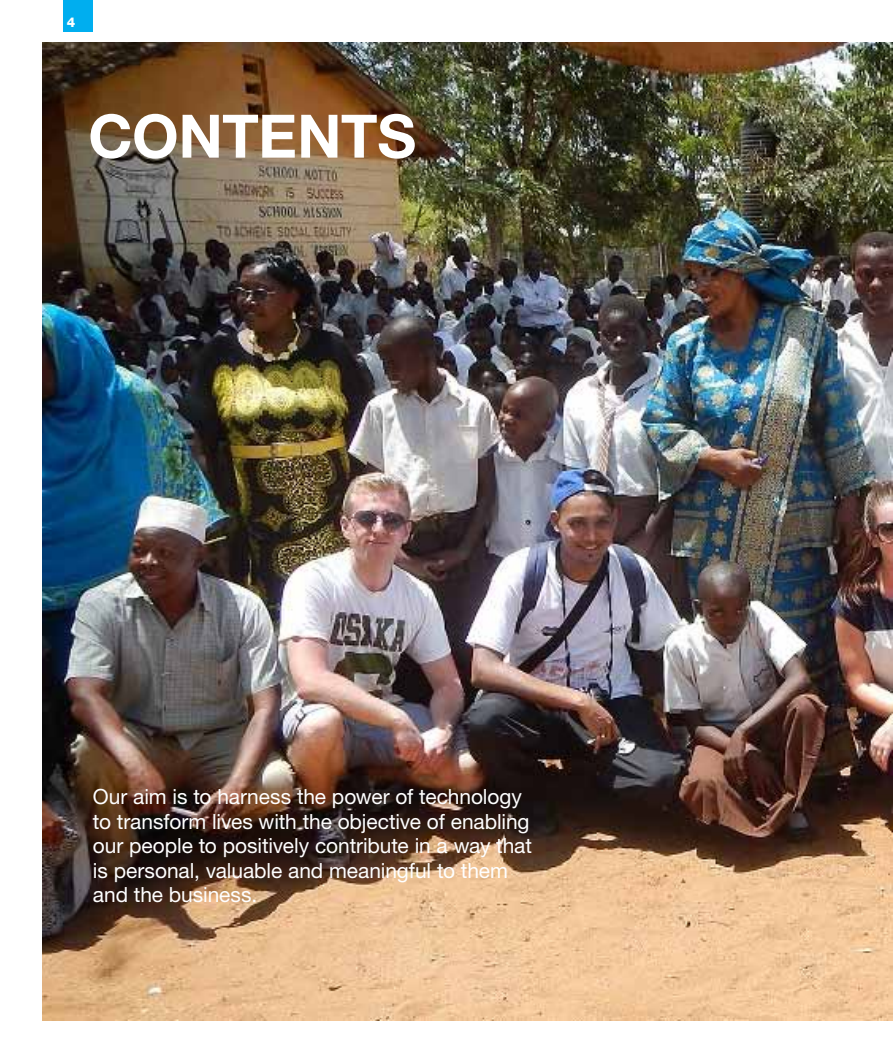
<style>
.page{position:relative;width:893px;height:1063px;background:#fff}
.page>*{position:absolute;margin:0;border:0;box-sizing:border-box;transform-origin:0 0}
.t1{font:700 60px "Helvetica Neue LT Std";letter-spacing:-.01em;color:#fff}
.t2{font:21px/24.5px "Helvetica Neue LT Std";letter-spacing:-.005em;color:#fff}
.t3{font:800 13.5px "Helvetica Neue LT Std";color:#fff}
</style>
<div class="page">
<div style="left:63px;top:0;width:30px;height:32px;background:#00aeef"></div>
<img style="left:43px;top:43px;width:850px;height:977px">
<p class="t3" style="left:67px;top:14px;width:10px">4</p>
<h1 class="t1" style="left:88px;top:99px;width:329px">CONTENTS</h1>
<p class="t2" style="left:93px;top:784px;width:440px">Our aim is to harness the power of technology to transform lives with the objective of enabling our people to positively contribute in a way that is personal, valuable and meaningful to them and the business.</p>
</div>
